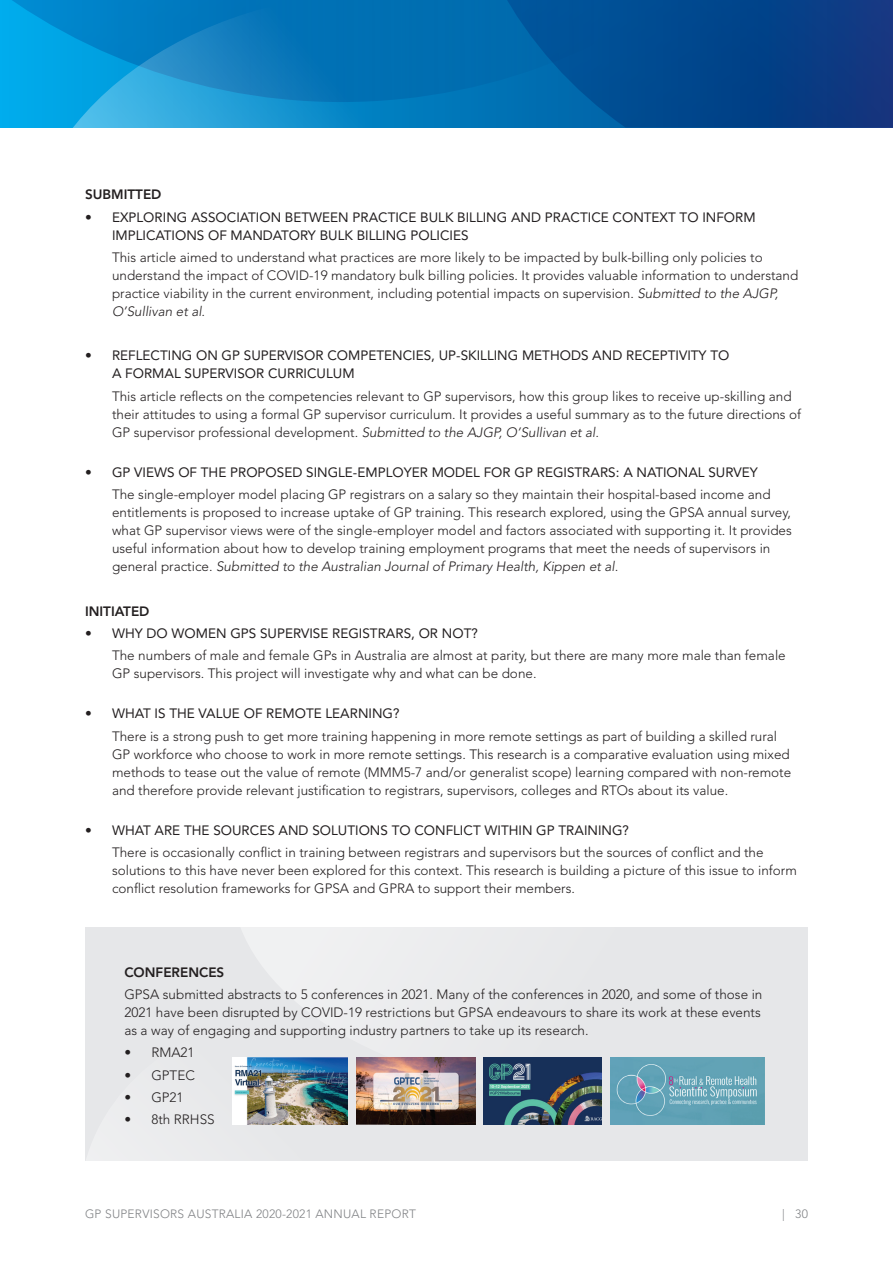
<style>
.page{position:relative;width:893px;height:1263px;background:#fff}
.page>*{position:absolute;margin:0;border:0;box-sizing:border-box;transform-origin:0 0}
.t1{font:300 13.5px/18px "Avenir LT Std";color:#231f20}
.t2{font:13.5px/18px "Avenir LT Std";color:#231f20}
.t3{font:800 13.5px "Avenir LT Std";color:#231f20}
.t4{font:300 12px "Avenir LT Std";letter-spacing:.02em;color:#808285}
.s1{font-style:italic}
</style>
<div class="page">
<svg style="left:758px;top:102px;width:135px;height:26px;background:#0b3880"></svg>
<svg style="left:0;top:0;width:893px;height:102px;background:#094c93"></svg>
<svg style="left:23px;top:0;width:735px;height:128px;background:#0672b4"></svg>
<div style="left:85px;top:927px;width:723px;height:234px;background:#e6e7e9"></div>
<svg style="left:232px;top:1057px;width:290px;height:68px"></svg>
<svg style="left:240px;top:1057px;width:525px;height:39px"></svg>
<img style="left:233px;top:1058px;width:114px;height:66px">
<img style="left:356px;top:1058px;width:119px;height:66px">
<img style="left:483px;top:1058px;width:119px;height:66px">
<img style="left:611px;top:1058px;width:153px;height:67px">
<p class="t3" style="left:85px;top:187px;width:78px">SUBMITTED</p>
<p class="t2" style="left:112px;top:208px;width:645px;text-indent:-27px">• EXPLORING ASSOCIATION BETWEEN PRACTICE BULK BILLING AND PRACTICE CONTEXT TO INFORM<br>IMPLICATIONS OF MANDATORY BULK BILLING POLICIES</p>
<p class="t1" style="left:112px;top:248px;width:688px">This article aimed to understand what practices are more likely to be impacted by bulk-billing only policies to understand the impact of COVID-19 mandatory bulk billing policies. It provides valuable information to understand practice viability in the current environment, including potential impacts on supervision. <span class="s1">Submitted to the AJGP, O’Sullivan et al.</span></p>
<p class="t2" style="left:112px;top:347px;width:619px;text-indent:-27px">• REFLECTING ON GP SUPERVISOR COMPETENCIES, UP-SKILLING METHODS AND RECEPTIVITY TO<br>A FORMAL SUPERVISOR CURRICULUM</p>
<p class="t1" style="left:112px;top:387px;width:691px">This article reflects on the competencies relevant to GP supervisors, how this group likes to receive up-skilling and their attitudes to using a formal GP supervisor curriculum. It provides a useful summary as to the future directions of<br>GP supervisor professional development. <span class="s1">Submitted to the AJGP, O’Sullivan et al.</span></p>
<p class="t2" style="left:85px;top:463px;width:674px">• GP VIEWS OF THE PROPOSED SINGLE-EMPLOYER MODEL FOR GP REGISTRARS: A NATIONAL SURVEY</p>
<p class="t1" style="left:112px;top:486px;width:681px">The single-employer model placing GP registrars on a salary so they maintain their hospital-based income and entitlements is proposed to increase uptake of GP training. This research explored, using the GPSA annual survey, what GP supervisor views were of the single-employer model and factors associated with supporting it. It provides useful information about how to develop training employment programs that meet the needs of supervisors in general practice. <span class="s1">Submitted to the Australian Journal of Primary Health, Kippen et al.</span></p>
<p class="t3" style="left:85px;top:603px;width:66px">INITIATED</p>
<p class="t2" style="left:85px;top:624px;width:394px">• WHY DO WOMEN GPS SUPERVISE REGISTRARS, OR NOT?</p>
<p class="t1" style="left:112px;top:647px;width:675px">The numbers of male and female GPs in Australia are almost at parity, but there are many more male than female<br>GP supervisors. This project will investigate why and what can be done.</p>
<p class="t2" style="left:85px;top:705px;width:316px">• WHAT IS THE VALUE OF REMOTE LEARNING?</p>
<p class="t1" style="left:112px;top:727px;width:681px">There is a strong push to get more training happening in more remote settings as part of building a skilled rural GP workforce who choose to work in more remote settings. This research is a comparative evaluation using mixed methods to tease out the value of remote (MMM5-7 and/or generalist scope) learning compared with non-remote and therefore provide relevant justification to registrars, supervisors, colleges and RTOs about its value.</p>
<p class="t2" style="left:85px;top:821px;width:545px">• WHAT ARE THE SOURCES AND SOLUTIONS TO CONFLICT WITHIN GP TRAINING?</p>
<p class="t1" style="left:112px;top:844px;width:686px">There is occasionally conflict in training between registrars and supervisors but the sources of conflict and the solutions to this have never been explored for this context. This research is building a picture of this issue to inform conflict resolution frameworks for GPSA and GPRA to support their members.</p>
<p class="t3" style="left:124px;top:964px;width:101px">CONFERENCES</p>
<p class="t1" style="left:124px;top:985px;width:640px">GPSA submitted abstracts to 5 conferences in 2021. Many of the conferences in 2020, and some of those in<br>2021 have been disrupted by COVID-19 restrictions but GPSA endeavours to share its work at these events as a way of engaging and supporting industry partners to take up its research.</p>
<p class="t1" style="left:124px;top:1044px;width:72px">• RMA21</p>
<p class="t1" style="left:124px;top:1066px;width:72px">• GPTEC</p>
<p class="t1" style="left:124px;top:1088px;width:61px">• GP21</p>
<p class="t1" style="left:124px;top:1110px;width:92px">• 8th RRHSS</p>
<p class="t4" style="left:85px;top:1207px;width:332px">GP SUPERVISORS AUSTRALIA 2020-2021 ANNUAL REPORT</p>
<p class="t4" style="left:782px;top:1207px;width:27px">| 30</p>
</div>
